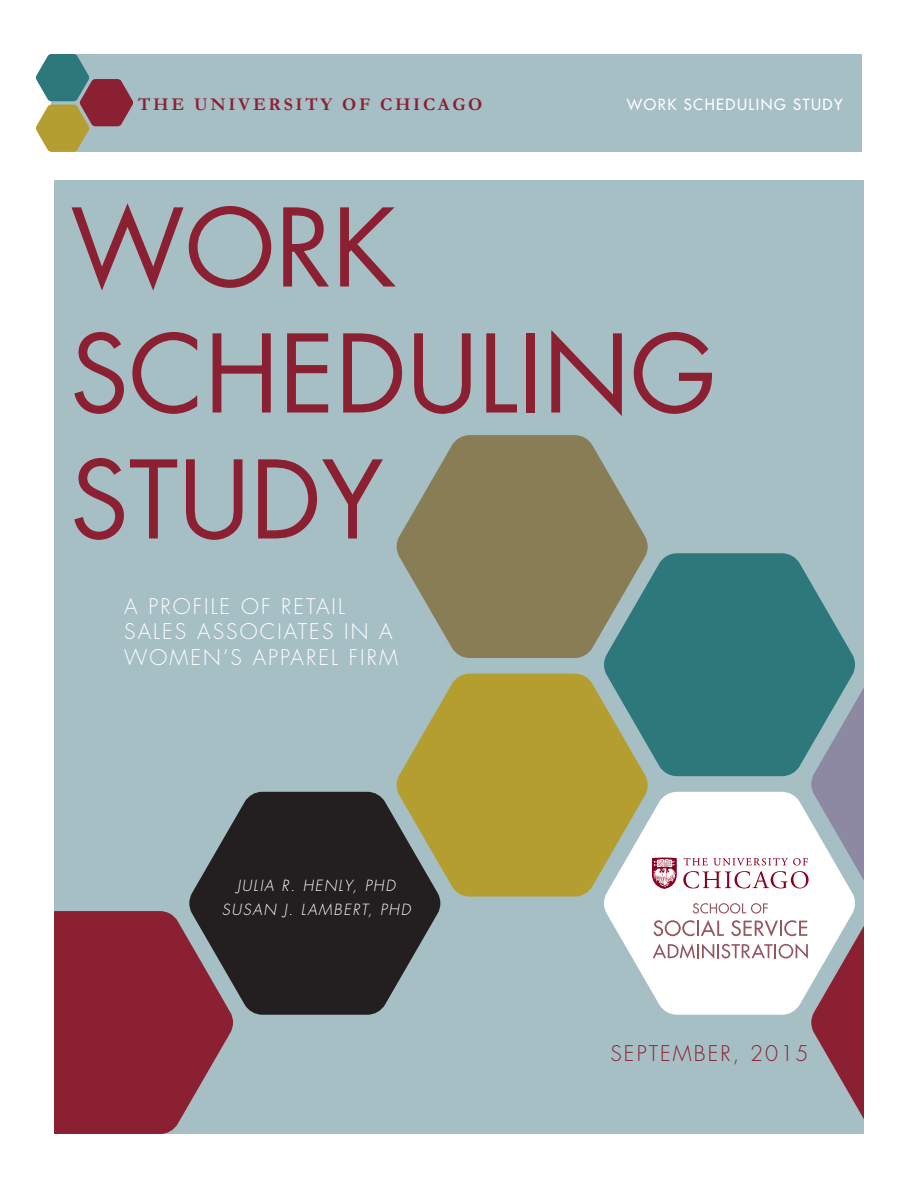
<style>
.page{position:relative;width:918px;height:1188px;background:#fff}
.page>*{position:absolute;margin:0;border:0;box-sizing:border-box;transform-origin:0 0}
.maintitle{font:105px/126px "Futura";color:#8b2032}
.mainsubtitle{font:300 21px "Futura";letter-spacing:.1em;color:#fff}
.titledate{font:300 21px "Futura";letter-spacing:.1em;color:#8b2032}
.t1{font:700 18px "Garamond";letter-spacing:.15em;color:#8b2032}
.principal_investig{font:italic 300 15px "Futura";letter-spacing:.1em;color:#fff}
.t2{font:15px "Futura";letter-spacing:.1em;color:#fff}
</style>
<div class="page">
<div style="left:52px;top:54px;width:810px;height:98px;background:#a6bfc5"></div>
<svg style="left:36px;top:54px;width:97px;height:98px"></svg>
<div style="left:54px;top:180px;width:810px;height:954px;background:#a6bfc5"></div>
<svg style="left:397px;top:435px;width:251px;height:223px;fill:#897d55"></svg>
<svg style="left:397px;top:674px;width:251px;height:223px;background:#b2a13e"></svg>
<svg style="left:604px;top:553px;width:251px;height:223px;fill:#2c787b"></svg>
<svg style="left:604px;top:792px;width:251px;height:202px;fill:#fff"></svg>
<svg style="left:189px;top:792px;width:251px;height:223px;fill:#231f20"></svg>
<svg style="left:54px;top:911px;width:179px;height:223px;background:#8a3343"></svg>
<svg style="left:653px;top:903px;width:211px;height:216px"></svg>
<svg style="left:652px;top:673px;width:212px;height:222px;background:#94b0b6"></svg>
<p class="t1" style="left:138px;top:94px;width:346px">THE UNIVERSITY OF CHICAGO</p>
<p class="t2" style="left:627px;top:95px;width:217px">WORK SCHEDULING STUDY</p>
<p class="maintitle" style="left:70px;top:186px;width:648px">WORK<br>SCHEDULING<br>STUDY</p>
<p class="mainsubtitle" style="left:124px;top:594px;width:222px">A PROFILE OF RETAIL</p>
<p class="mainsubtitle" style="left:124px;top:619px;width:270px">SALES ASSOCIATES IN A</p>
<p class="mainsubtitle" style="left:124px;top:644px;width:275px">WOMEN’S APPAREL FIRM</p>
<p class="principal_investig" style="left:237px;top:876px;width:160px">JULIA R. HENLY, PHD</p>
<p class="principal_investig" style="left:222px;top:900px;width:190px">SUSAN J. LAMBERT, PHD</p>
<p class="titledate" style="left:610px;top:1041px;width:200px">SEPTEMBER, 2015</p>
</div>
